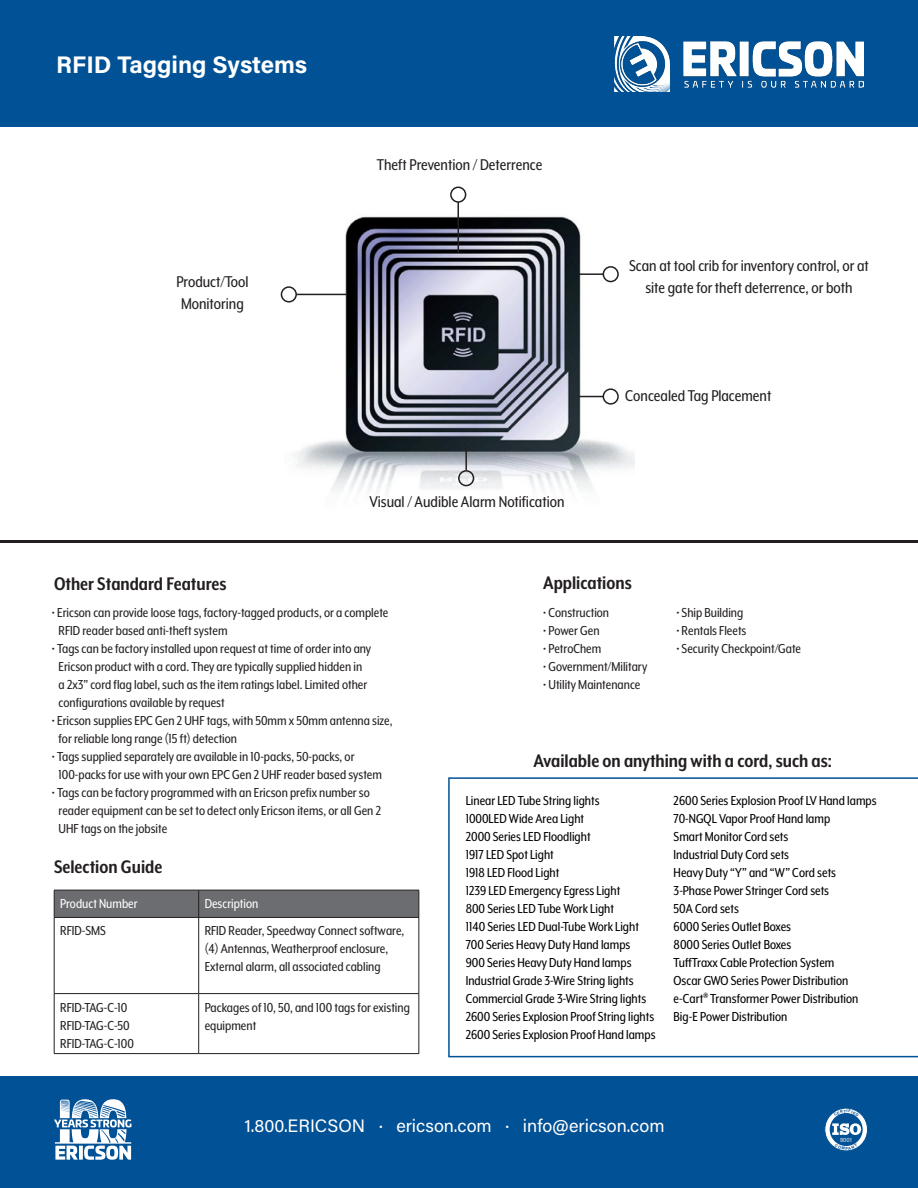
<style>
.page{position:relative;width:918px;height:1188px;background:#fff}
.page>*{position:absolute;margin:0;border:0;box-sizing:border-box;transform-origin:0 0}
.t1{font:700 24px "Acumin Pro";color:#fff}
.t2{font:700 21px "Mr Eaves XL Mod Nar OT";color:#231f20}
.t3{font:18px/21.6px "Mr Eaves XL Mod Nar OT";color:#231f20}
.t4{font:18px "Acumin Pro";color:#fff}
.t5{font:15px/18px "Mr Eaves XL Mod Nar OT";color:#231f20}
.t6{font:15px/18px "Mr Eaves XL Mod Nar OT";color:#000}
.t7{font:15px "Mr Eaves XL Mod Nar OT";color:#fff}
.t8{font:5.85px "Acumin Pro";color:#f4f5f6;scale:.93 1}
</style>
<div class="page">
<svg style="left:448px;top:777px;width:470px;height:280px"></svg>
<img style="left:284px;top:186px;width:350px;height:306px">
<div style="left:281px;top:286px;width:16px;height:17px;border:2px solid #231f20;border-radius:50%"></div>
<hr style="left:0;top:540px;width:918px;height:3px;background:#231f20">
<hr style="left:465px;top:447px;width:2px;height:23px;background:#231f20">
<div style="left:458px;top:470px;width:16px;height:16px;border:2px solid #231f20;border-radius:50%"></div>
<hr style="left:296px;top:294px;width:51px;height:1px;background:#231f20">
<div style="left:450px;top:187px;width:16px;height:16px;border:2px solid #231f20;border-radius:50%"></div>
<hr style="left:458px;top:202px;width:1px;height:51px;background:#231f20">
<div style="left:603px;top:388px;width:16px;height:17px;border:2px solid #231f20;border-radius:50%"></div>
<div style="left:603px;top:266px;width:16px;height:16px;border:2px solid #231f20;border-radius:50%"></div>
<svg style="left:579px;top:396px;width:24px;height:1px"></svg>
<hr style="left:579px;top:273px;width:24px;height:2px;background:#231f20">
<div style="left:0;top:0;width:918px;height:126px;background:#005195"></div>
<img style="left:615px;top:37px;width:249px;height:54px">
<div style="left:0;top:1077px;width:918px;height:111px;background:#005195"></div>
<svg style="left:54px;top:1099px;width:77px;height:61px"></svg>
<svg style="left:825px;top:1108px;width:43px;height:43px"></svg>
<div style="left:824px;top:1108px;width:44px;height:43px;border:1px solid #015094;border-radius:50%"></div>
<div style="left:830px;top:1113px;width:33px;height:33px;background:#015094;border-radius:50%"></div>
<svg style="left:832px;top:1123px;width:29px;height:12px"></svg>
<div style="left:54px;top:890px;width:366px;height:27px;background:#6c6d70"></div>
<hr style="left:54px;top:917px;width:145px;height:1px;background:#231f20">
<hr style="left:54px;top:918px;width:1px;height:75px;background:#231f20">
<hr style="left:199px;top:917px;width:220px;height:1px;background:#231f20">
<hr style="left:198px;top:918px;width:1px;height:75px;background:#231f20">
<hr style="left:419px;top:918px;width:1px;height:75px;background:#231f20">
<hr style="left:54px;top:993px;width:145px;height:1px;background:#231f20">
<hr style="left:54px;top:994px;width:1px;height:59px;background:#231f20">
<hr style="left:199px;top:993px;width:220px;height:1px;background:#231f20">
<hr style="left:198px;top:994px;width:1px;height:59px;background:#231f20">
<hr style="left:419px;top:994px;width:1px;height:59px;background:#231f20">
<hr style="left:54px;top:1053px;width:145px;height:1px;background:#231f20">
<hr style="left:199px;top:1053px;width:220px;height:1px;background:#231f20">
<svg style="left:834px;top:1110px;width:25px;height:7px"></svg>
<svg style="left:835px;top:1143px;width:23px;height:7px"></svg>
<h1 class="t1" style="left:56px;top:48px;width:253px">RFID Tagging Systems</h1>
<p class="t3" style="left:176px;top:271px;width:74px">Product/Tool<br>Monitoring</p>
<p class="t3" style="left:377px;top:154px;width:167px">Theft Prevention / Deterrence</p>
<p class="t3" style="left:369px;top:491px;width:197px">Visual / Audible Alarm Notification</p>
<p class="t3" style="left:629px;top:255px;width:241px;text-align:center">Scan at tool crib for inventory control, or at site gate for theft deterrence, or both</p>
<p class="t3" style="left:625px;top:385px;width:148px">Concealed Tag Placement</p>
<h2 class="t2" style="left:54px;top:573px;width:174px">Other Standard Features</h2>
<p class="t5" style="left:59px;top:604px;width:331px;text-indent:-7px">• Ericson can provide loose tags, factory-tagged products, or a complete<br>RFID reader based anti-theft system</p>
<p class="t5" style="left:59px;top:640px;width:314px;text-indent:-7px">• Tags can be factory installed upon request at time of order into any Ericson product with a cord. They are typically supplied hidden in a 2x3” cord flag label, such as the item ratings label. Limited other configurations available by request</p>
<p class="t5" style="left:59px;top:712px;width:335px;text-indent:-7px">• Ericson supplies EPC Gen 2 UHF tags, with 50mm x 50mm antenna size, for reliable long range (15 ft) detection</p>
<p class="t5" style="left:59px;top:748px;width:325px;text-indent:-7px">• Tags supplied separately are available in 10-packs, 50-packs, or<br>100-packs for use with your own EPC Gen 2 UHF reader based system</p>
<p class="t5" style="left:59px;top:784px;width:324px;text-indent:-7px">• Tags can be factory programmed with an Ericson prefix number so reader equipment can be set to detect only Ericson items, or all Gen 2<br>UHF tags on the jobsite</p>
<h2 class="t2" style="left:54px;top:856px;width:110px">Selection Guide</h2>
<p class="t7" style="left:60px;top:896px;width:79px">Product Number</p>
<p class="t7" style="left:205px;top:896px;width:55px">Description</p>
<p class="t5" style="left:60px;top:922px;width:47px">RFID-SMS</p>
<p class="t5" style="left:205px;top:922px;width:201px">RFID Reader, Speedway Connect software, (4) Antennas, Weatherproof enclosure,<br>External alarm, all associated cabling</p>
<p class="t5" style="left:60px;top:998px;width:75px">RFID-TAG-C-10<br>RFID-TAG-C-50<br>RFID-TAG-C-100</p>
<p class="t5" style="left:205px;top:998px;width:207px">Packages of 10, 50, and 100 tags for existing equipment</p>
<h2 class="t2" style="left:543px;top:572px;width:90px">Applications</h2>
<p class="t5" style="left:543px;top:603px;width:67px">• Construction</p>
<p class="t5" style="left:543px;top:621px;width:58px">• Power Gen</p>
<p class="t5" style="left:543px;top:639px;width:60px">• PetroChem</p>
<p class="t5" style="left:543px;top:657px;width:106px">• Government/Military</p>
<p class="t5" style="left:543px;top:675px;width:99px">• Utility Maintenance</p>
<p class="t5" style="left:676px;top:603px;width:69px">• Ship Building</p>
<p class="t5" style="left:676px;top:621px;width:72px">• Rentals Fleets</p>
<p class="t5" style="left:676px;top:639px;width:126px">• Security Checkpoint/Gate</p>
<h2 class="t2" style="left:534px;top:751px;width:300px">Available on anything with a cord, such as:</h2>
<p class="t6" style="left:466px;top:792px;width:191px">Linear LED Tube String lights<br>1000LED Wide Area Light<br>2000 Series LED Floodlight<br>1917 LED Spot Light<br>1918 LED Flood Light<br>1239 LED Emergency Egress Light<br>800 Series LED Tube Work Light<br>1140 Series LED Dual-Tube Work Light<br>700 Series Heavy Duty Hand lamps<br>900 Series Heavy Duty Hand lamps<br>Industrial Grade 3-Wire String lights<br>Commercial Grade 3-Wire String lights<br>2600 Series Explosion Proof String lights<br>2600 Series Explosion Proof Hand lamps</p>
<p class="t6" style="left:674px;top:792px;width:205px">2600 Series Explosion Proof LV Hand lamps<br>70-NGQL Vapor Proof Hand lamp<br>Smart Monitor Cord sets<br>Industrial Duty Cord sets<br>Heavy Duty “Y” and “W” Cord sets<br>3-Phase Power Stringer Cord sets<br>50A Cord sets<br>6000 Series Outlet Boxes<br>8000 Series Outlet Boxes<br>TuffTraxx Cable Protection System<br>Oscar GWO Series Power Distribution e-Cart<sup>®</sup> Transformer Power Distribution<br>Big-E Power Distribution</p>
<p class="t4" style="left:245px;top:1113px;width:122px">1.800.ERICSON</p>
<p class="t4" style="left:396px;top:1113px;width:97px">ericson.com</p>
<p class="t4" style="left:523px;top:1113px;width:143px">info@ericson.com</p>
<p class="t8" style="left:840px;top:1136px;width:14px">9001</p>
</div>
